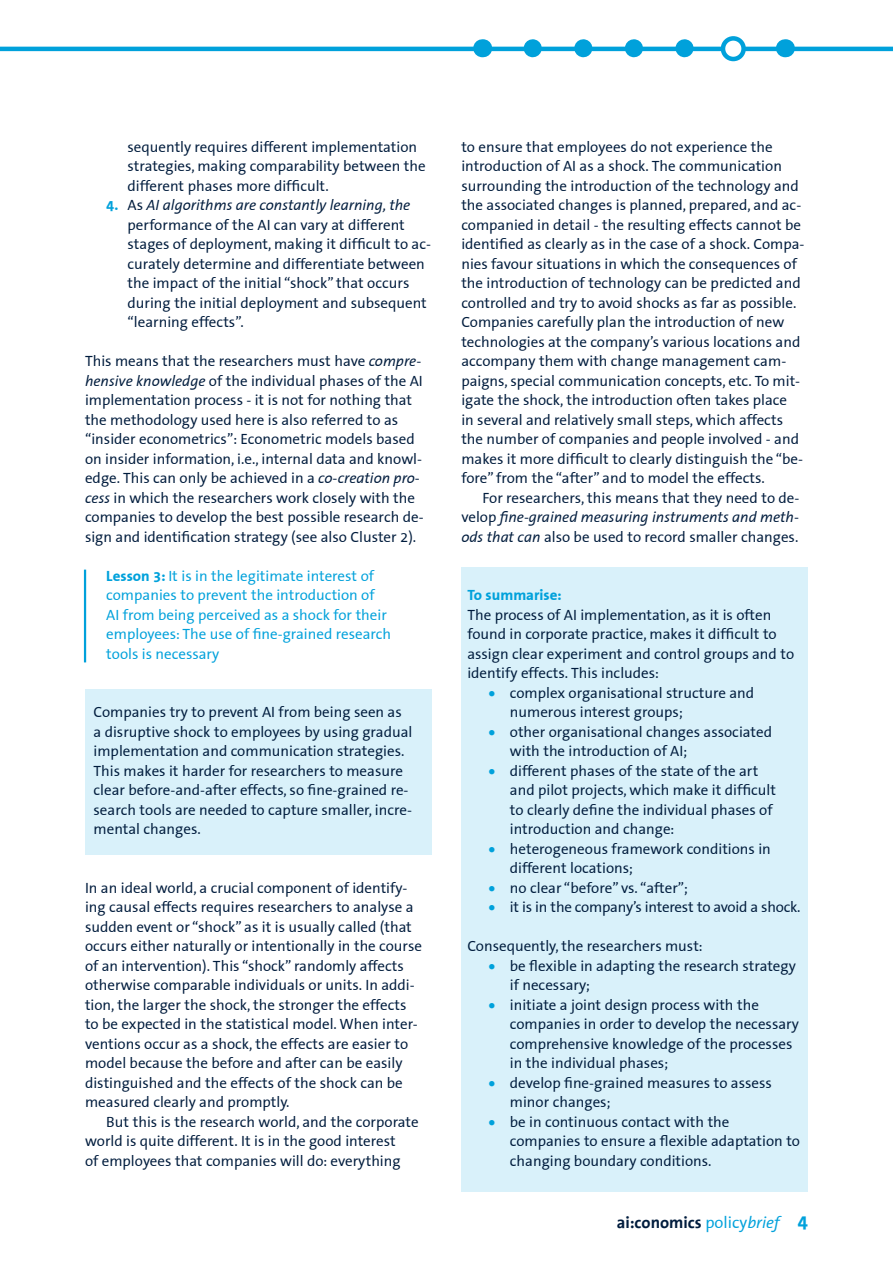
<style>
.page{position:relative;width:893px;height:1263px;background:#fff}
.page>*{position:absolute;margin:0;border:0;box-sizing:border-box;transform-origin:0 0}
.t1{font:700 16.5px "The Sans";color:#001c3d}
.Bodytext{font:15px/19.5px "The Sans Correspondence";color:#001c3d}
.Bodytext_niet_inspring{font:15px/19.5px "The Sans Correspondence";color:#001c3d}
.numbering{font:15px/19.5px "The Sans Correspondence";color:#001c3d}
.box{font:15px/19.5px "The Sans Correspondence";color:#001c3d}
.quote{font:15px/19.5px "The Sans Correspondence";color:#00a1db}
.Bodytext_niet_inspring-2{font:700 15px "The Sans Correspondence";color:#00a1db}
.s1{font-weight:700;color:#00a1db}
.s2{font-style:italic}
.s3{font-weight:700}
.s4{color:#00a1db}
.s5{font-family:"The Sans Correspondence";font-weight:400;color:#00a1db}
.s6{font-family:"The Sans Correspondence";font-weight:400;font-style:italic;color:#00a1db}
.s7{font-family:"The Sans Correspondence";font-size:19.5px;color:#00a1db}
</style>
<div class="page">
<svg style="left:533px;top:39px;width:227px;height:18px"></svg>
<svg style="left:482px;top:39px;width:1px;height:18px"></svg>
<svg style="left:785px;top:39px;width:1px;height:18px"></svg>
<hr style="left:0;top:47px;width:893px;height:4px;background:#00a1db">
<svg style="left:723px;top:38px;width:21px;height:21px"></svg>
<div style="left:721px;top:36px;width:25px;height:25px;border:4px solid #00a1db;border-radius:50%"></div>
<hr style="left:84px;top:570px;width:2px;height:92px;background:#00a1db">
<div style="left:85px;top:689px;width:347px;height:166px;background:#d9f1fa"></div>
<div style="left:461px;top:567px;width:347px;height:624px;background:#d9f1fa"></div>
<p class="numbering" style="left:128px;top:137px;width:300px">sequently requires different implementation strategies, making comparability between the different phases more difficult.</p>
<p class="numbering" style="left:128px;top:196px;width:305px;text-indent:-21px"><span class="s1">4.</span> As <span class="s2">AI algorithms are constantly learning, the </span>performance of the AI can vary at different stages of deployment, making it difficult to ac&shy;curately determine and differentiate between the impact of the initial “shock” that occurs during the initial deployment and subsequent “learning effects”.</p>
<p class="Bodytext_niet_inspring" style="left:85px;top:352px;width:340px">This means that the researchers must have <span class="s2">compre&shy;hensive knowledge</span> of the individual phases of the AI implementation process - it is not for nothing that the methodology used here is also referred to as “insider econometrics”: Econometric models based on insider information, i.e., internal data and knowl&shy;edge. This can only be achieved in a <span class="s2">co-creation pro&shy;cess</span> in which the researchers work closely with the companies to develop the best possible research de&shy;sign and identification strategy (see also Cluster 2).</p>
<p class="quote" style="left:106px;top:566px;width:286px"><span class="s3">Lesson 3:</span> It is in the legitimate interest of companies to prevent the introduction of AI from being perceived as a shock for their employees: The use of fine-grained research tools is necessary</p>
<p class="box" style="left:94px;top:703px;width:320px">Companies try to prevent AI from being seen as a disruptive shock to employees by using gradual implementation and communication strategies.<br>This makes it harder for researchers to measure clear before-and-after effects, so fine-grained re&shy;search tools are needed to capture smaller, incre&shy;mental changes.</p>
<p class="Bodytext_niet_inspring" style="left:85px;top:878px;width:339px">In an ideal world, a crucial component of identify&shy;ing causal effects requires researchers to analyse a sudden event or “shock” as it is usually called (that occurs either naturally or intentionally in the course of an intervention). This “shock” randomly affects otherwise comparable individuals or units. In addi&shy;tion, the larger the shock, the stronger the effects to be expected in the statistical model. When inter&shy;ventions occur as a shock, the effects are easier to model because the before and after can be easily distinguished and the effects of the shock can be measured clearly and promptly.</p>
<p class="Bodytext" style="left:85px;top:1112px;width:335px;text-indent:21px">But this is the research world, and the corporate world is quite different. It is in the good interest<br>of employees that companies will do: everything</p>
<p class="Bodytext" style="left:461px;top:137px;width:345px">to ensure that employees do not experience the introduction of AI as a shock. The communication surrounding the introduction of the technology and the associated changes is planned, prepared, and ac&shy;companied in detail - the resulting effects cannot be identified as clearly as in the case of a shock. Compa&shy;nies favour situations in which the consequences of the introduction of technology can be predicted and controlled and try to avoid shocks as far as possible.<br>Companies carefully plan the introduction of new technologies at the company’s various locations and accompany them with change management cam&shy;paigns, special communication concepts, etc. To mit&shy;igate the shock, the introduction often takes place<br>in several and relatively small steps, which affects the number of companies and people involved - and makes it more difficult to clearly distinguish the “be&shy;fore” from the “after” and to model the effects.</p>
<p class="Bodytext" style="left:461px;top:488px;width:340px;text-align:justify;text-indent:21px">For researchers, this means that they need to de&shy;velop <span class="s2">fine-grained measuring instruments and meth&shy;ods that can</span> also be used to record smaller changes.</p>
<p class="Bodytext_niet_inspring-2" style="left:467px;top:587px;width:96px">To summarise:</p>
<p class="Bodytext_niet_inspring" style="left:467px;top:605px;width:328px">The process of AI implementation, as it is often found in corporate practice, makes it difficult to assign clear experiment and control groups and to identify effects. This includes:</p>
<p class="Bodytext" style="left:510px;top:683px;width:246px;text-indent:-21px"><span class="s4">•</span> complex organisational structure and numerous interest groups;</p>
<p class="Bodytext" style="left:510px;top:722px;width:264px;text-indent:-21px"><span class="s4">•</span> other organisational changes associated with the introduction of AI;</p>
<p class="Bodytext" style="left:510px;top:761px;width:268px;text-indent:-21px"><span class="s4">•</span> different phases of the state of the art and pilot projects, which make it difficult to clearly define the individual phases of introduction and change:</p>
<p class="Bodytext" style="left:510px;top:839px;width:262px;text-indent:-21px"><span class="s4">•</span> heterogeneous framework conditions in different locations;</p>
<p class="Bodytext" style="left:489px;top:878px;width:201px"><span class="s4">•</span> no clear “before” vs. “after”;</p>
<p class="Bodytext" style="left:489px;top:898px;width:313px"><span class="s4">•</span> it is in the company’s interest to avoid a shock.</p>
<p class="Bodytext_niet_inspring" style="left:467px;top:937px;width:237px">Consequently, the researchers must:</p>
<p class="Bodytext" style="left:510px;top:956px;width:288px;text-indent:-21px"><span class="s4">•</span> be flexible in adapting the research strategy if necessary;</p>
<p class="Bodytext" style="left:510px;top:995px;width:291px;text-indent:-21px"><span class="s4">•</span> initiate a joint design process with the companies in order to develop the necessary comprehensive knowledge of the processes in the individual phases;</p>
<p class="Bodytext" style="left:510px;top:1073px;width:263px;text-indent:-21px"><span class="s4">•</span> develop fine-grained measures to assess minor changes;</p>
<p class="Bodytext" style="left:510px;top:1112px;width:292px;text-indent:-21px"><span class="s4">•</span> be in continuous contact with the companies to ensure a flexible adaptation to changing boundary conditions.</p>
<p class="t1" style="left:617px;top:1208px;width:193px">ai:conomics <span class="s5">policy</span><span class="s6">brief</span> <span class="s7">4</span></p>
</div>
